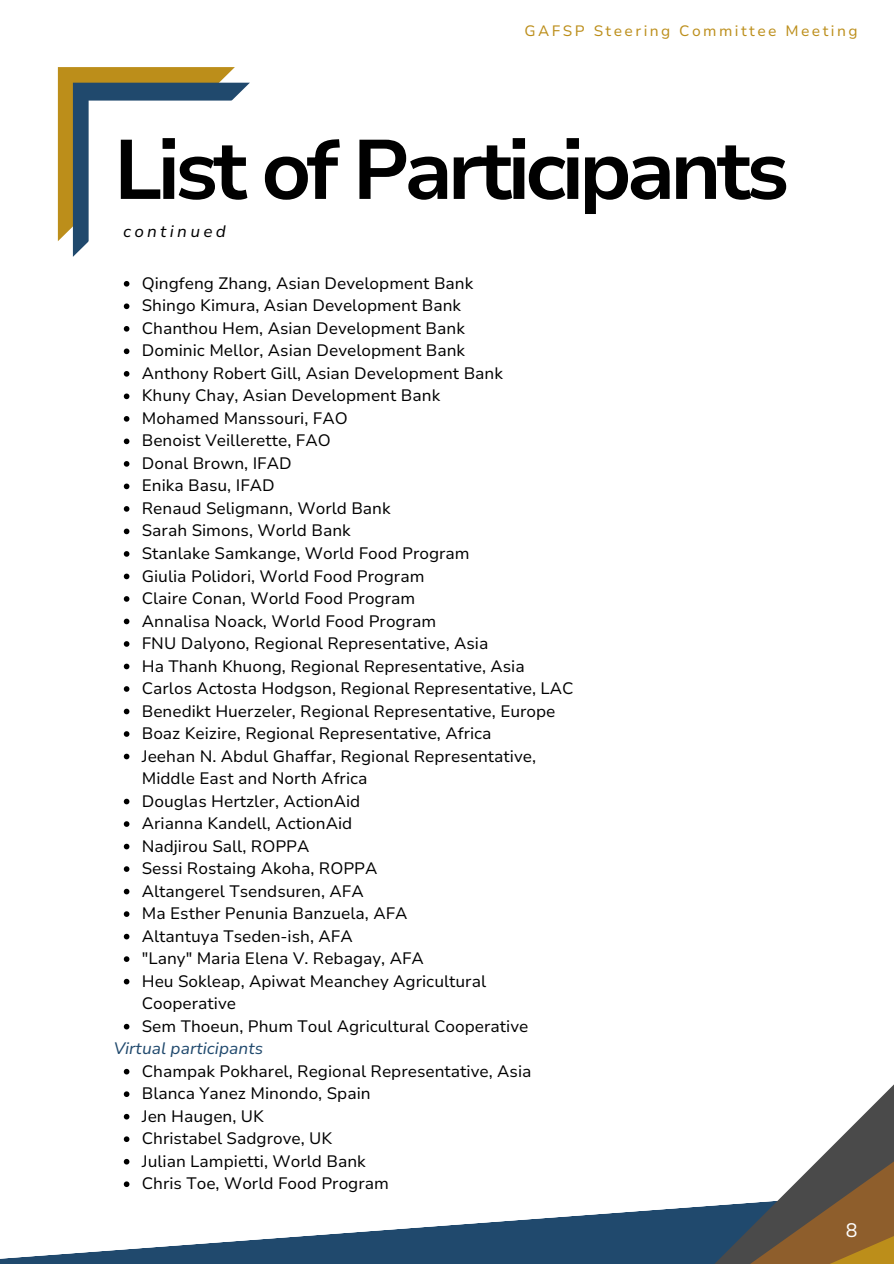
<style>
.page{position:relative;width:894px;height:1264px;background:#fff}
.page>*{position:absolute;margin:0;border:0;box-sizing:border-box;transform-origin:0 0}
.t1{font:700 84px "Nunito Sans 10 pt";letter-spacing:-.06em;color:#000}
.t2{font:19.5px "Nunito Sans 10 pt";color:#fff}
.t3{font:16.5px/22.5px "Nunito Sans 10 pt";color:#000}
.t4{font:italic 16.5px "Nunito Sans 10 pt";color:#20496d}
.t5{font:italic 16.5px "Nunito Sans 10 pt";letter-spacing:.2em;color:#000}
.t6{font:15px "Nunito Sans 10 pt";letter-spacing:.16em;color:#bc8e1a}
</style>
<div class="page">
<svg style="left:0;top:1212px;width:626px;height:51px;fill:#20496d"></svg>
<svg style="left:626px;top:1097px;width:267px;height:166px"></svg>
<svg style="left:58px;top:67px;width:192px;height:190px"></svg>
<svg style="left:124px;top:281px;width:5px;height:5px"></svg>
<svg style="left:124px;top:303px;width:5px;height:6px"></svg>
<svg style="left:124px;top:326px;width:5px;height:5px"></svg>
<svg style="left:124px;top:348px;width:5px;height:6px"></svg>
<svg style="left:124px;top:371px;width:5px;height:5px"></svg>
<svg style="left:124px;top:393px;width:5px;height:6px"></svg>
<svg style="left:124px;top:416px;width:5px;height:5px"></svg>
<svg style="left:124px;top:438px;width:5px;height:6px"></svg>
<svg style="left:124px;top:461px;width:5px;height:5px"></svg>
<svg style="left:124px;top:483px;width:5px;height:6px"></svg>
<svg style="left:124px;top:506px;width:5px;height:5px"></svg>
<svg style="left:124px;top:528px;width:5px;height:6px"></svg>
<svg style="left:124px;top:551px;width:5px;height:5px"></svg>
<svg style="left:124px;top:573px;width:5px;height:6px"></svg>
<svg style="left:124px;top:596px;width:5px;height:5px"></svg>
<svg style="left:124px;top:618px;width:5px;height:6px"></svg>
<svg style="left:124px;top:641px;width:5px;height:5px"></svg>
<svg style="left:124px;top:663px;width:5px;height:6px"></svg>
<svg style="left:124px;top:686px;width:5px;height:5px"></svg>
<svg style="left:124px;top:708px;width:5px;height:6px"></svg>
<svg style="left:124px;top:731px;width:5px;height:5px"></svg>
<svg style="left:124px;top:753px;width:5px;height:6px"></svg>
<svg style="left:124px;top:798px;width:5px;height:6px"></svg>
<svg style="left:124px;top:821px;width:5px;height:5px"></svg>
<svg style="left:124px;top:843px;width:5px;height:6px"></svg>
<svg style="left:124px;top:866px;width:5px;height:5px"></svg>
<svg style="left:124px;top:888px;width:5px;height:6px"></svg>
<svg style="left:124px;top:911px;width:5px;height:5px"></svg>
<svg style="left:124px;top:933px;width:5px;height:6px"></svg>
<svg style="left:124px;top:956px;width:5px;height:5px"></svg>
<svg style="left:124px;top:978px;width:5px;height:6px"></svg>
<svg style="left:124px;top:1023px;width:5px;height:6px"></svg>
<svg style="left:124px;top:1068px;width:5px;height:6px"></svg>
<svg style="left:124px;top:1091px;width:5px;height:5px"></svg>
<svg style="left:124px;top:1113px;width:5px;height:6px"></svg>
<svg style="left:124px;top:1136px;width:5px;height:5px"></svg>
<svg style="left:124px;top:1158px;width:5px;height:6px"></svg>
<svg style="left:124px;top:1181px;width:5px;height:5px"></svg>
<p class="t6" style="left:524px;top:21px;width:334px">GAFSP Steering Committee Meeting</p>
<p class="t1" style="left:114px;top:114px;width:677px">List of Participants</p>
<p class="t5" style="left:123px;top:220px;width:104px">continued</p>
<h1 class="t3" style="left:142px;top:272px;width:333px">Qingfeng Zhang, Asian Development Bank</h1>
<p class="t3" style="left:142px;top:295px;width:321px">Shingo Kimura, Asian Development Bank</p>
<p class="t3" style="left:142px;top:317px;width:324px">Chanthou Hem, Asian Development Bank</p>
<p class="t3" style="left:142px;top:340px;width:325px">Dominic Mellor, Asian Development Bank</p>
<p class="t3" style="left:142px;top:362px;width:362px">Anthony Robert Gill, Asian Development Bank</p>
<p class="t3" style="left:142px;top:385px;width:300px">Khuny Chay, Asian Development Bank</p>
<p class="t3" style="left:142px;top:407px;width:207px">Mohamed Manssouri, FAO</p>
<p class="t3" style="left:142px;top:430px;width:190px">Benoist Veillerette, FAO</p>
<p class="t3" style="left:142px;top:452px;width:151px">Donal Brown, IFAD</p>
<p class="t3" style="left:142px;top:475px;width:134px">Enika Basu, IFAD</p>
<p class="t3" style="left:142px;top:497px;width:250px">Renaud Seligmann, World Bank</p>
<p class="t3" style="left:142px;top:520px;width:210px">Sarah Simons, World Bank</p>
<p class="t3" style="left:142px;top:542px;width:329px">Stanlake Samkange, World Food Program</p>
<p class="t3" style="left:142px;top:565px;width:284px">Giulia Polidori, World Food Program</p>
<p class="t3" style="left:142px;top:587px;width:275px">Claire Conan, World Food Program</p>
<p class="t3" style="left:142px;top:610px;width:296px">Annalisa Noack, World Food Program</p>
<p class="t3" style="left:142px;top:632px;width:348px">FNU Dalyono, Regional Representative, Asia</p>
<p class="t3" style="left:142px;top:655px;width:384px">Ha Thanh Khuong, Regional Representative, Asia</p>
<p class="t3" style="left:142px;top:677px;width:433px">Carlos Actosta Hodgson, Regional Representative, LAC</p>
<p class="t3" style="left:142px;top:700px;width:415px">Benedikt Huerzeler, Regional Representative, Europe</p>
<p class="t3" style="left:142px;top:722px;width:351px">Boaz Keizire, Regional Representative, Africa</p>
<p class="t3" style="left:142px;top:745px;width:395px">Jeehan N. Abdul Ghaffar, Regional Representative,<br>Middle East and North Africa</p>
<p class="t3" style="left:142px;top:790px;width:220px">Douglas Hertzler, ActionAid</p>
<p class="t3" style="left:142px;top:812px;width:212px">Arianna Kandell, ActionAid</p>
<p class="t3" style="left:142px;top:835px;width:169px">Nadjirou Sall, ROPPA</p>
<p class="t3" style="left:142px;top:857px;width:237px">Sessi Rostaing Akoha, ROPPA</p>
<p class="t3" style="left:142px;top:880px;width:223px">Altangerel Tsendsuren, AFA</p>
<p class="t3" style="left:142px;top:902px;width:267px">Ma Esther Penunia Banzuela, AFA</p>
<p class="t3" style="left:142px;top:925px;width:212px">Altantuya Tseden-ish, AFA</p>
<p class="t3" style="left:142px;top:947px;width:283px">"Lany" Maria Elena V. Rebagay, AFA</p>
<p class="t3" style="left:142px;top:970px;width:346px">Heu Sokleap, Apiwat Meanchey Agricultural<br>Cooperative</p>
<p class="t3" style="left:142px;top:1015px;width:388px">Sem Thoeun, Phum Toul Agricultural Cooperative</p>
<p class="t4" style="left:114px;top:1037px;width:151px">Virtual participants</p>
<p class="t3" style="left:142px;top:1060px;width:391px">Champak Pokharel, Regional Representative, Asia</p>
<p class="t3" style="left:142px;top:1082px;width:230px">Blanca Yanez Minondo, Spain</p>
<p class="t3" style="left:142px;top:1105px;width:123px">Jen Haugen, UK</p>
<p class="t3" style="left:142px;top:1127px;width:192px">Christabel Sadgrove, UK</p>
<p class="t3" style="left:142px;top:1150px;width:225px">Julian Lampietti, World Bank</p>
<p class="t3" style="left:142px;top:1172px;width:248px">Chris Toe, World Food Program</p>
<p class="t2" style="left:845px;top:1217px;width:13px">8</p>
</div>
